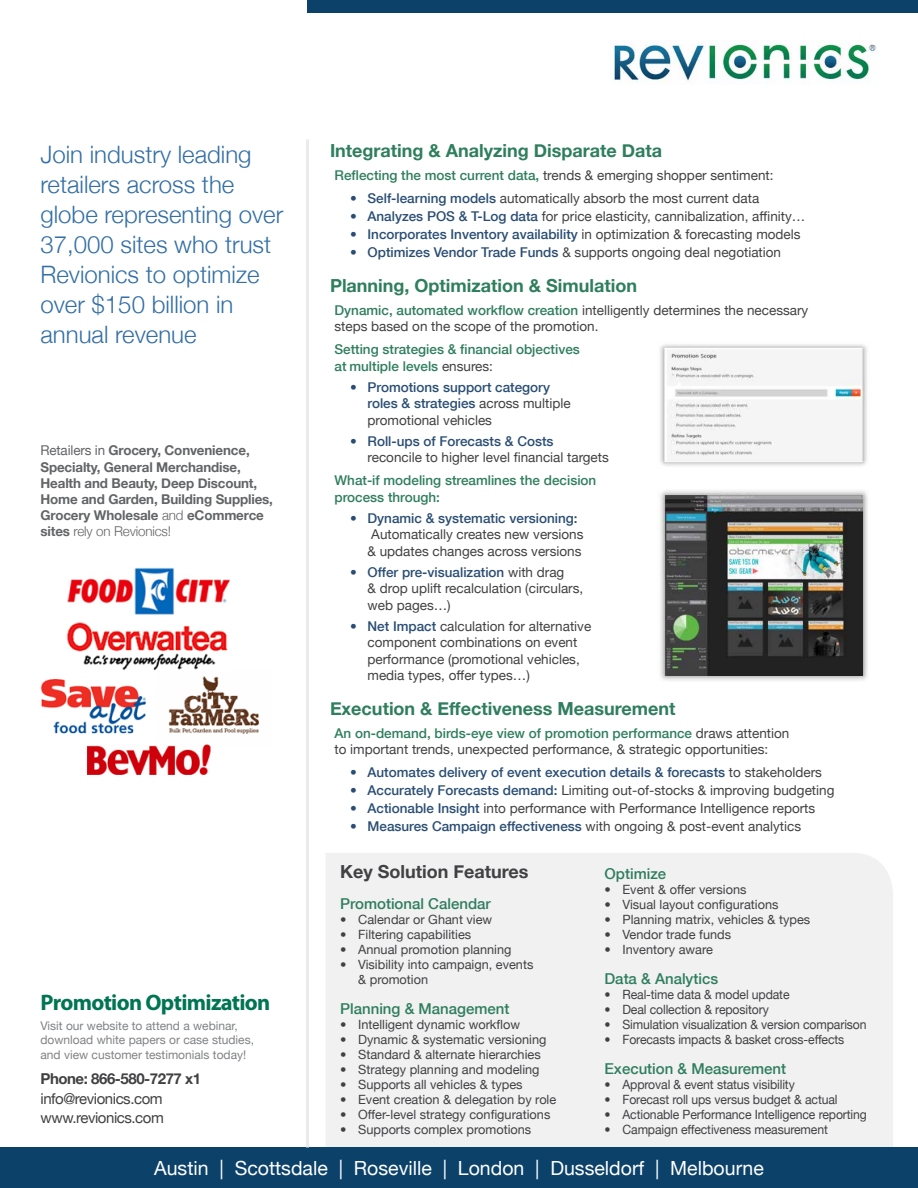
<style>
.page{position:relative;width:918px;height:1188px;background:#fff}
.page>*{position:absolute;margin:0;border:0;box-sizing:border-box;transform-origin:0 0}
.t1{font:300 24px/30px "Helvetica Neue";color:#336fa5}
.t2{font:700 22.5px "Myriad Pro";letter-spacing:-.03em;color:#007552}
.t3{font:19.5px "Helvetica Neue";color:#fff}
.t4{font:700 18px "Helvetica Neue";color:#2f7e5e}
.t5{font:700 18px "Helvetica Neue";color:#414042}
.t6{font:500 15px "Helvetica Neue";color:#2f7e5e}
.t7{font:15px/19.5px "Helvetica Neue";letter-spacing:-.03em;color:#414042}
.t8{font:700 15px "Helvetica Neue";letter-spacing:-.03em;color:#414042}
.t9{font:13.5px/16.2px "Helvetica Neue";color:#414042}
.t10{font:500 13.5px/16.2px "Helvetica Neue";color:#2a4e73}
.t11{font:700 13.5px/16.2px "Helvetica Neue";letter-spacing:-.01em;color:#636466}
.t12{font:500 13.5px/16.2px "Helvetica Neue";color:#2f7e5e}
.t13{font:12.75px/15px "Helvetica Neue";color:#414042}
.t14{font:12.75px "Helvetica Neue";color:#414042;scale:.96 1}
.t15{font:12px/14.4px "Helvetica Neue";color:#808285}
.s1{font-weight:400}
.s2{font-weight:300}
.s3{font-weight:500;color:#2f7e5e}
.s4{font-weight:500;color:#2a4e73}
.s5{font-weight:400;color:#414042}
</style>
<div class="page">
<img style="left:613px;top:40px;width:263px;height:44px">
<div style="left:326px;top:853px;width:567px;height:295px;background:#f1f1f2"></div>
<div style="left:0;top:1148px;width:918px;height:40px;background:#0c426a"></div>
<div style="left:308px;top:0;width:610px;height:13px;background:#0c426a"></div>
<hr style="left:306px;top:139px;width:3px;height:1009px;background:#ebebec">
<img style="left:41px;top:567px;width:218px;height:208px">
<img style="left:660px;top:344px;width:207px;height:122px">
<img style="left:658px;top:490px;width:210px;height:191px">
<h1 class="t1" style="left:40px;top:138px;width:244px">Join industry leading retailers across the globe representing over<br>37,000 sites who trust<br>Revionics to optimize over $150 billion in annual revenue</h1>
<p class="t11" style="left:40px;top:442px;width:234px"><span class="s1">Retailers in</span> Grocery, Convenience, Specialty, General Merchandise, Health and Beauty, Deep Discount, Home and Garden, Building Supplies, Grocery Wholesale <span class="s2">and</span> eCommerce sites <span class="s2">rely on Revionics!</span></p>
<h3 class="t4" style="left:330px;top:134px;width:334px">Integrating &amp; Analyzing Disparate Data</h3>
<p class="t9" style="left:334px;top:166px;width:441px"><span class="s3">Reflecting the most current data,</span> trends &amp; emerging shopper sentiment:</p>
<p class="t9" style="left:350px;top:189px;width:411px"><span class="s4">• Self-learning models</span> automatically absorb the most current data</p>
<p class="t9" style="left:350px;top:207px;width:457px"><span class="s4">• Analyzes POS &amp; T-Log data</span> for price elasticity, cannibalization, affinity…</p>
<p class="t10" style="left:350px;top:226px;width:452px">• Incorporates Inventory availability <span class="s5">in optimization &amp; forecasting models</span></p>
<p class="t9" style="left:350px;top:243px;width:432px"><span class="s4">• Optimizes Vendor Trade Funds</span> &amp; supports ongoing deal negotiation</p>
<h3 class="t4" style="left:330px;top:270px;width:309px">Planning, Optimization &amp; Simulation</h3>
<p class="t9" style="left:334px;top:301px;width:475px"><span class="s3">Dynamic, automated workflow creation</span> intelligently determines the necessary steps based on the scope of the promotion.</p>
<p class="t12" style="left:334px;top:341px;width:247px">Setting strategies &amp; financial objectives at multiple levels <span class="s5">ensures:</span></p>
<p class="t10" style="left:368px;top:379px;width:205px;text-indent:-17px">• Promotions support category roles &amp; strategies <span class="s5">across multiple promotional vehicles</span></p>
<p class="t10" style="left:350px;top:433px;width:205px">• Roll-ups of Forecasts &amp; Costs</p>
<p class="t9" style="left:368px;top:449px;width:243px">reconcile to higher level financial targets</p>
<p class="t12" style="left:335px;top:472px;width:263px">What-if modeling streamlines the decision process through:</p>
<p class="t10" style="left:350px;top:510px;width:229px">• Dynamic &amp; systematic versioning:</p>
<p class="t9" style="left:368px;top:526px;width:218px">Automatically creates new versions &amp; updates changes across versions</p>
<p class="t9" style="left:368px;top:563px;width:217px;text-indent:-17px"><span class="s4">• Offer pre-visualization</span> with drag<br>&amp; drop uplift recalculation (circulars, web pages…)</p>
<p class="t9" style="left:368px;top:617px;width:225px;text-indent:-17px"><span class="s4">• Net Impact</span> calculation for alternative component combinations on event performance (promotional vehicles, media types, offer types…)</p>
<h3 class="t4" style="left:330px;top:692px;width:347px">Execution &amp; Effectiveness Measurement</h3>
<p class="t9" style="left:334px;top:724px;width:456px"><span class="s3">An on-demand, birds-eye view of promotion performance</span> draws attention to important trends, unexpected performance, &amp; strategic opportunities:</p>
<p class="t10" style="left:350px;top:764px;width:473px">• Automates delivery of event execution details &amp; forecasts <span class="s5">to stakeholders</span></p>
<p class="t9" style="left:350px;top:782px;width:486px"><span class="s4">• Accurately Forecasts demand:</span> Limiting out-of-stocks &amp; improving budgeting</p>
<p class="t9" style="left:350px;top:800px;width:467px"><span class="s4">• Actionable Insight</span> into performance with Performance Intelligence reports</p>
<p class="t9" style="left:350px;top:818px;width:452px"><span class="s4">• Measures Campaign effectiveness</span> with ongoing &amp; post-event analytics</p>
<h3 class="t5" style="left:340px;top:855px;width:190px">Key Solution Features</h3>
<p class="t6" style="left:604px;top:861px;width:63px">Optimize</p>
<p class="t13" style="left:604px;top:881px;width:144px">• Event &amp; offer versions</p>
<p class="t13" style="left:604px;top:896px;width:176px">• Visual layout configurations</p>
<p class="t13" style="left:604px;top:911px;width:207px">• Planning matrix, vehicles &amp; types</p>
<p class="t13" style="left:604px;top:926px;width:128px">• Vendor trade funds</p>
<p class="t13" style="left:604px;top:941px;width:110px">• Inventory aware</p>
<p class="t6" style="left:604px;top:966px;width:115px">Data &amp; Analytics</p>
<p class="t14" style="left:604px;top:983px;width:194px">• Real-time data &amp; model update</p>
<p class="t14" style="left:604px;top:998px;width:173px">• Deal collection &amp; repository</p>
<p class="t14" style="left:604px;top:1013px;width:275px">• Simulation visualization &amp; version comparison</p>
<p class="t14" style="left:604px;top:1028px;width:251px">• Forecasts impacts &amp; basket cross-effects</p>
<p class="t6" style="left:604px;top:1056px;width:183px">Execution &amp; Measurement</p>
<p class="t14" style="left:604px;top:1073px;width:200px">• Approval &amp; event status visibility</p>
<p class="t14" style="left:604px;top:1088px;width:244px">• Forecast roll ups versus budget &amp; actual</p>
<p class="t14" style="left:604px;top:1103px;width:275px">• Actionable Performance Intelligence reporting</p>
<p class="t14" style="left:604px;top:1118px;width:234px">• Campaign effectiveness measurement</p>
<h3 class="t3" style="left:154px;top:1152px;width:611px">Austin | Scottsdale | Roseville | London | Dusseldorf | Melbourne</h3>
<p class="t6" style="left:340px;top:892px;width:152px">Promotional Calendar</p>
<p class="t13" style="left:340px;top:911px;width:154px">• Calendar or Ghant view</p>
<p class="t13" style="left:340px;top:926px;width:133px">• Filtering capabilities</p>
<p class="t13" style="left:340px;top:941px;width:173px">• Annual promotion planning</p>
<p class="t13" style="left:358px;top:956px;width:177px;text-indent:-18px">• Visibility into campaign, events &amp; promotion</p>
<p class="t6" style="left:340px;top:997px;width:171px">Planning &amp; Management</p>
<p class="t13" style="left:340px;top:1016px;width:181px">• Intelligent dynamic workflow</p>
<p class="t13" style="left:340px;top:1031px;width:208px">• Dynamic &amp; systematic versioning</p>
<p class="t13" style="left:340px;top:1046px;width:202px">• Standard &amp; alternate hierarchies</p>
<p class="t13" style="left:340px;top:1061px;width:201px">• Strategy planning and modeling</p>
<p class="t13" style="left:340px;top:1076px;width:184px">• Supports all vehicles &amp; types</p>
<p class="t13" style="left:340px;top:1091px;width:218px">• Event creation &amp; delegation by role</p>
<p class="t13" style="left:340px;top:1106px;width:212px">• Offer-level strategy configurations</p>
<p class="t13" style="left:340px;top:1121px;width:193px">• Supports complex promotions</p>
<h2 class="t2" style="left:40px;top:990px;width:231px">Promotion Optimization</h2>
<p class="t15" style="left:40px;top:1018px;width:215px">Visit our website to attend a webinar, download white papers or case studies, and view customer testimonials today!</p>
<p class="t8" style="left:40px;top:1065px;width:162px">Phone: 866-580-7277 x1</p>
<p class="t7" style="left:40px;top:1088px;width:125px">info@revionics.com www.revionics.com</p>
</div>
